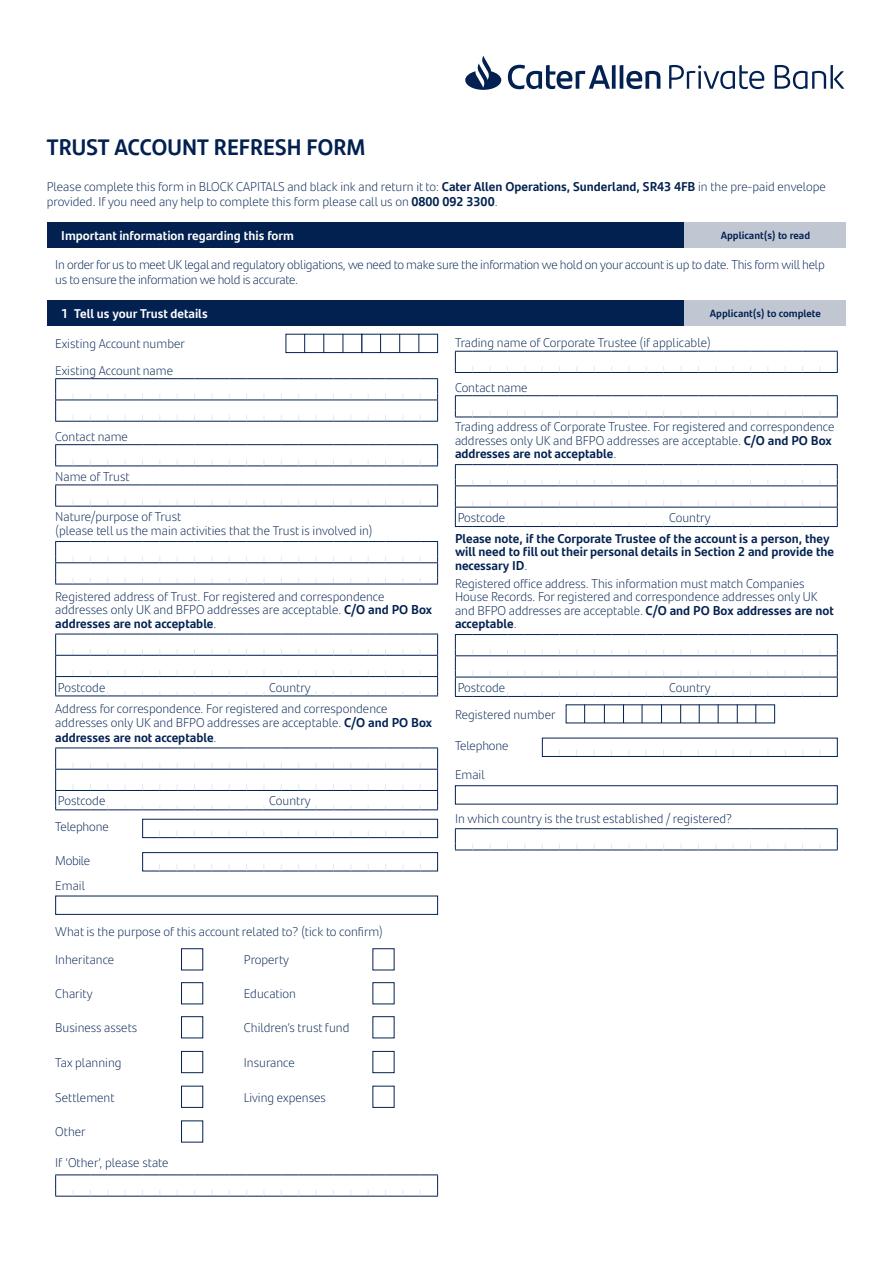
<style>
.page{position:relative;width:893px;height:1263px;background:#fff}
.page>*{position:absolute;margin:0;border:0;box-sizing:border-box;transform-origin:0 0}
.t1{font:700 22.5px "Santander Headline";letter-spacing:.01em;color:#022151}
.t2{font:300 12.75px/13.5px "Santander Text";color:#022151}
.t3{font:300 12.75px/15.3px "Santander Text";letter-spacing:-.02em;color:#022151}
.t4{font:700 12.75px/13.5px "Santander Text";color:#022151}
.t5{font:700 12.75px "Santander Text";color:#fff}
.t6{font:300 12.75px/24.9px "Santander Text";letter-spacing:-.03em;color:#022151}
.t7{font:700 10.5px "Santander Text";color:#022151}
.s1{font-weight:700}
.s2{font-weight:300}
</style>
<div class="page">
<div style="left:47px;top:222px;width:638px;height:26px;background:#022151"></div>
<div style="left:685px;top:222px;width:161px;height:26px;background:#c0c7d3"></div>
<svg style="left:455px;top:351px;width:383px;height:22px"></svg>
<svg style="left:455px;top:395px;width:383px;height:23px"></svg>
<svg style="left:455px;top:464px;width:383px;height:63px"></svg>
<svg style="left:455px;top:634px;width:383px;height:63px"></svg>
<svg style="left:755px;top:704px;width:1px;height:19px"></svg>
<svg style="left:699px;top:704px;width:1px;height:19px"></svg>
<svg style="left:642px;top:704px;width:1px;height:19px"></svg>
<svg style="left:737px;top:704px;width:1px;height:19px"></svg>
<svg style="left:680px;top:704px;width:1px;height:19px"></svg>
<svg style="left:623px;top:704px;width:1px;height:19px"></svg>
<svg style="left:718px;top:704px;width:1px;height:19px"></svg>
<svg style="left:661px;top:704px;width:1px;height:19px"></svg>
<svg style="left:604px;top:704px;width:1px;height:19px"></svg>
<svg style="left:584px;top:704px;width:1px;height:19px"></svg>
<div style="left:542px;top:738px;width:296px;height:19px;background:#fff;border:1px solid #022151"></div>
<div style="left:455px;top:785px;width:383px;height:19px;background:#fff;border:1px solid #022151"></div>
<svg style="left:455px;top:828px;width:383px;height:23px"></svg>
<div style="left:361px;top:334px;width:77px;height:19px;background:#fff;border:1px solid #022151"></div>
<svg style="left:380px;top:334px;width:1px;height:19px"></svg>
<svg style="left:418px;top:334px;width:1px;height:19px"></svg>
<svg style="left:399px;top:334px;width:1px;height:19px"></svg>
<div style="left:286px;top:334px;width:76px;height:19px;background:#fff;border:1px solid #022151"></div>
<svg style="left:304px;top:334px;width:1px;height:19px"></svg>
<svg style="left:343px;top:334px;width:1px;height:19px"></svg>
<svg style="left:323px;top:334px;width:1px;height:19px"></svg>
<svg style="left:55px;top:378px;width:383px;height:44px"></svg>
<svg style="left:55px;top:444px;width:383px;height:22px"></svg>
<svg style="left:55px;top:484px;width:383px;height:23px"></svg>
<svg style="left:55px;top:541px;width:383px;height:44px"></svg>
<svg style="left:55px;top:634px;width:383px;height:62px"></svg>
<svg style="left:55px;top:747px;width:383px;height:63px"></svg>
<div style="left:142px;top:819px;width:296px;height:19px;background:#fff;border:1px solid #022151"></div>
<div style="left:142px;top:852px;width:296px;height:19px;background:#fff;border:1px solid #022151"></div>
<div style="left:55px;top:896px;width:383px;height:19px;background:#fff;border:1px solid #022151"></div>
<div style="left:181px;top:948px;width:22px;height:22px;background:#fff;border:1px solid #022151"></div>
<div style="left:181px;top:982px;width:22px;height:22px;background:#fff;border:1px solid #022151"></div>
<div style="left:181px;top:1016px;width:22px;height:22px;background:#fff;border:1px solid #022151"></div>
<div style="left:181px;top:1051px;width:22px;height:22px;background:#fff;border:1px solid #022151"></div>
<div style="left:372px;top:1051px;width:22px;height:22px;background:#fff;border:1px solid #022151"></div>
<div style="left:181px;top:1086px;width:22px;height:22px;background:#fff;border:1px solid #022151"></div>
<svg style="left:55px;top:1174px;width:383px;height:23px"></svg>
<div style="left:47px;top:301px;width:638px;height:25px;background:#022151"></div>
<div style="left:685px;top:301px;width:161px;height:25px;background:#c0c7d3"></div>
<svg style="left:465px;top:56px;width:36px;height:34px"></svg>
<svg style="left:508px;top:65px;width:336px;height:24px"></svg>
<h1 class="t1" style="left:47px;top:129px;width:320px">TRUST ACCOUNT REFRESH FORM</h1>
<p class="t2" style="left:47px;top:178px;width:781px;line-height:15.3px">Please complete this form in BLOCK CAPITALS and black ink and return it to: <span class="s1">Cater Allen Operations, Sunderland, SR43 4FB</span> in the pre-paid envelope provided. If you need any help to complete this form please call us on <span class="s1">0800 092 3300</span>.</p>
<p class="t5" style="left:61px;top:225px;width:234px">Important information regarding this form</p>
<p class="t7" style="left:721px;top:227px;width:91px">Applicant(s) to read</p>
<p class="t3" style="left:55px;top:256px;width:771px">In order for us to meet UK legal and regulatory obligations, we need to make sure the information we hold on your account is up to date. This form will help us to ensure the information we hold is accurate.</p>
<p class="t5" style="left:61px;top:304px;width:148px">1 Tell us your Trust details</p>
<p class="t7" style="left:710px;top:305px;width:113px">Applicant(s) to complete</p>
<p class="t2" style="left:55px;top:329px;width:131px;line-height:27px">Existing Account number<br>Existing Account name</p>
<p class="t2" style="left:55px;top:429px;width:74px">Contact name</p>
<p class="t2" style="left:55px;top:469px;width:76px">Name of Trust</p>
<p class="t2" style="left:55px;top:509px;width:319px;line-height:14.2px">Nature/purpose of Trust<br>(please tell us the main activities that the Trust is involved in)</p>
<p class="t2" style="left:55px;top:589px;width:378px">Registered address of Trust. For registered and correspondence addresses only UK and BFPO addresses are acceptable. <span class="s1">C/O and PO Box addresses are not acceptable</span>.</p>
<p class="t2" style="left:55px;top:676px;width:334px;line-height:21.5px;text-indent:214px">Country<br>Address for correspondence. For registered and correspondence</p>
<p class="t2" style="left:55px;top:715px;width:378px;line-height:14.2px">addresses only UK and BFPO addresses are acceptable. <span class="s1">C/O and PO Box addresses are not acceptable</span>.</p>
<p class="t2" style="left:58px;top:680px;width:49px">Postcode</p>
<p class="t2" style="left:58px;top:794px;width:49px">Postcode</p>
<p class="t2" style="left:269px;top:794px;width:43px">Country</p>
<p class="t2" style="left:55px;top:819px;width:55px">Telephone</p>
<p class="t6" style="left:55px;top:847px;width:36px">Mobile<br>Email</p>
<p class="t2" style="left:55px;top:917px;width:329px;line-height:28px">What is the purpose of this account related to? (tick to confirm)<br>Inheritance</p>
<p class="t2" style="left:244px;top:952px;width:47px">Property</p>
<p class="t2" style="left:55px;top:986px;width:39px">Charity</p>
<p class="t2" style="left:244px;top:986px;width:54px">Education</p>
<p class="t2" style="left:55px;top:1020px;width:84px">Business assets</p>
<p class="t2" style="left:244px;top:1020px;width:107px">Children’s trust fund</p>
<p class="t2" style="left:55px;top:1055px;width:68px">Tax planning</p>
<p class="t2" style="left:244px;top:1055px;width:52px">Insurance</p>
<p class="t2" style="left:55px;top:1090px;width:61px">Settlement</p>
<p class="t2" style="left:244px;top:1090px;width:84px">Living expenses</p>
<p class="t2" style="left:55px;top:1124px;width:32px">Other</p>
<p class="t2" style="left:55px;top:1155px;width:115px">If ‘Other’, please state</p>
<p class="t2" style="left:455px;top:335px;width:257px">Trading name of Corporate Trustee (if applicable)</p>
<p class="t2" style="left:455px;top:380px;width:74px">Contact name</p>
<p class="t2" style="left:455px;top:419px;width:381px">Trading address of Corporate Trustee. For registered and correspondence addresses only UK and BFPO addresses are acceptable. <span class="s1">C/O and PO Box addresses are not acceptable</span>.</p>
<p class="t2" style="left:458px;top:510px;width:49px">Postcode</p>
<p class="t2" style="left:669px;top:510px;width:43px">Country</p>
<p class="t4" style="left:455px;top:531px;width:381px">Please note, if the Corporate Trustee of the account is a person, they will need to fill out their personal details in Section 2 and provide the necessary ID<span class="s2">.</span></p>
<p class="t2" style="left:455px;top:576px;width:380px">Registered office address. This information must match Companies House Records. For registered and correspondence addresses only UK and BFPO addresses are acceptable. <span class="s1">C/O and PO Box addresses are not acceptable</span>.</p>
<p class="t2" style="left:458px;top:680px;width:49px">Postcode</p>
<p class="t2" style="left:669px;top:680px;width:43px">Country</p>
<p class="t2" style="left:455px;top:707px;width:102px">Registered number</p>
<p class="t2" style="left:455px;top:738px;width:55px">Telephone</p>
<p class="t2" style="left:455px;top:767px;width:31px">Email</p>
<p class="t2" style="left:455px;top:811px;width:279px">In which country is the trust established / registered?</p>
</div>
